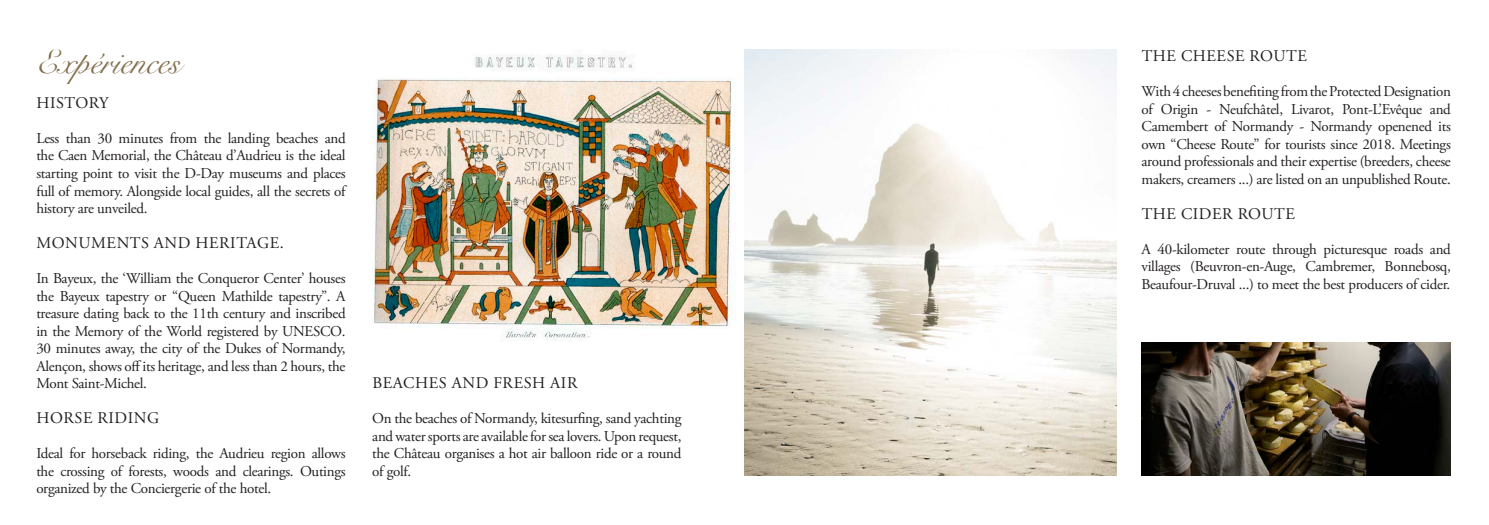
<style>
.page{position:relative;width:1489px;height:525px;background:#fff}
.page>*{position:absolute;margin:0;border:0;box-sizing:border-box;transform-origin:0 0}
.t1{font:33.75px "Snell Roundhand";color:#816c4a}
.t2{font:16.25px "Adobe Garamond Pro";letter-spacing:.035em;color:#231f20}
.t3{font:15px/17.5px "Adobe Garamond Pro";letter-spacing:-.02em;color:#231f20;text-align:justify}
</style>
<div class="page">
<img style="left:372px;top:55px;width:364px;height:285px">
<img style="left:744px;top:49px;width:372px;height:426px">
<img style="left:1141px;top:342px;width:309px;height:133px">
<p class="t1" style="left:36px;top:35px;width:146px">Expériences</p>
<p class="t2" style="left:36px;top:93px;width:74px">HISTORY</p>
<p class="t3" style="left:36px;top:130px;width:311px">Less than 30 minutes from the landing beaches and the Caen Memorial, the Château d’Audrieu is the ideal starting point to visit the D-Day museums and places full of memory. Alongside local guides, all the secrets of history are unveiled.</p>
<p class="t2" style="left:36px;top:233px;width:249px">MONUMENTS AND HERITAGE.</p>
<p class="t3" style="left:36px;top:270px;width:311px">In Bayeux, the ‘William the Conqueror Center’ houses the Bayeux tapestry or “Queen Mathilde tapestry”. A treasure dating back to the 11th century and inscribed in the Memory of the World registered by UNESCO.<br>30 minutes away, the city of the Dukes of Normandy, Alençon, shows off its heritage, and less than 2 hours, the Mont Saint-Michel.</p>
<p class="t2" style="left:36px;top:408px;width:124px">HORSE RIDING</p>
<p class="t3" style="left:36px;top:445px;width:311px">Ideal for horseback riding, the Audrieu region allows the crossing of forests, woods and clearings. Outings organized by the Conciergerie of the hotel.</p>
<p class="t2" style="left:372px;top:373px;width:207px">BEACHES AND FRESH AIR</p>
<p class="t3" style="left:372px;top:410px;width:311px">On the beaches of Normandy, kitesurfing, sand yachting and water sports are available for sea lovers. Upon request, the Château organises a hot air balloon ride or a round of golf.</p>
<p class="t2" style="left:1141px;top:46px;width:167px">THE CHEESE ROUTE</p>
<p class="t3" style="left:1141px;top:83px;width:311px">With 4 cheeses benefiting from the Protected Designation of Origin - Neufchâtel, Livarot, Pont-L’Evêque and Camembert of Normandy - Normandy openened its own “Cheese Route” for tourists since 2018. Meetings around professionals and their expertise (breeders, cheese makers, creamers ...) are listed on an unpublished Route.</p>
<p class="t2" style="left:1141px;top:204px;width:155px">THE CIDER ROUTE</p>
<p class="t3" style="left:1141px;top:240px;width:311px">A 40-kilometer route through picturesque roads and villages (Beuvron-en-Auge, Cambremer, Bonnebosq, Beaufour-Druval ...) to meet the best producers of cider.</p>
</div>
